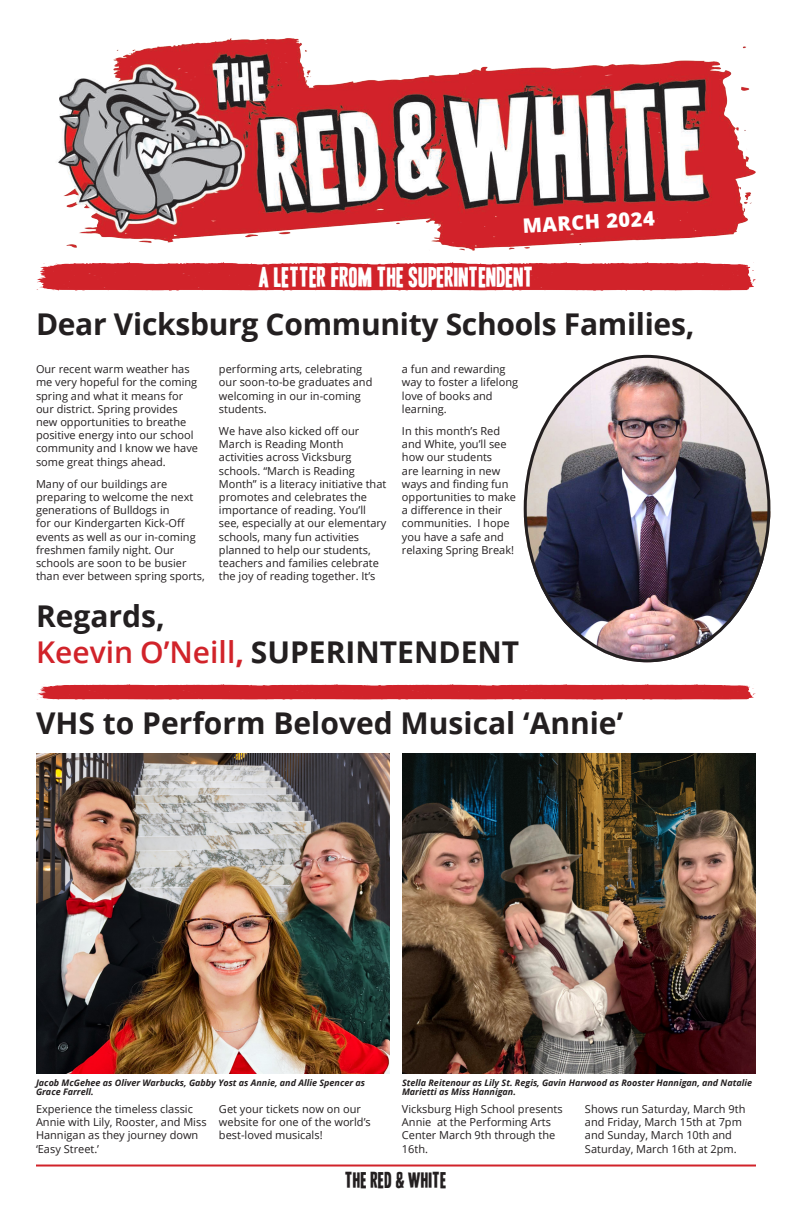
<style>
.page{position:relative;width:792px;height:1224px;background:#fff}
.page>*{position:absolute;margin:0;border:0;box-sizing:border-box;transform-origin:0 0}
.t1{font:700 30px/36px "Open Sans";color:#231f20}
.t2{font:25px "Vivela Rivoluzione Vivela Rivoluz";color:#fff}
.t3{font:20px "Vivela Rivoluzione Vivela Rivoluz";color:#231f20}
.t4{font:800 20px "Open Sans";color:#fff}
.t5{font:11px/13.2px "Open Sans";color:#231f20}
.t6{font:italic 700 9px/9px "Open Sans";color:#231f20}
.s1{font-weight:600;color:#d1232a}
.s2{color:#d1232a}
</style>
<div class="page">
<hr style="left:36px;top:1165px;width:720px;height:2px;background:#d1232a">
<img style="left:37px;top:684px;width:719px;height:16px">
<img style="left:58px;top:38px;width:698px;height:212px">
<img style="left:36px;top:262px;width:720px;height:29px">
<img style="left:524px;top:355px;width:246px;height:307px">
<img style="left:36px;top:753px;width:354px;height:321px">
<img style="left:402px;top:753px;width:354px;height:321px">
<h3 class="t4" style="left:522px;top:210px;width:134px;rotate:-3deg">MARCH 2024</h3>
<p class="t2" style="left:258px;top:266px;width:277px">A LETTER FROM THE SUPERINTENDENT</p>
<h1 class="t1" style="left:36px;top:306px;width:660px">Dear Vicksburg Community Schools Families,</h1>
<p class="t5" style="left:36px;top:362px;width:164px">Our recent warm weather has me very hopeful for the coming spring and what it means for our district. Spring provides new opportunities to breathe positive energy into our school community and I know we have some great things ahead.</p>
<p class="t5" style="left:36px;top:477px;width:170px">Many of our buildings are preparing to welcome the next generations of Bulldogs in<br>for our Kindergarten Kick-Off events as well as our in-coming freshmen family night. Our schools are soon to be busier than ever between spring sports,</p>
<p class="t5" style="left:219px;top:362px;width:155px">performing arts, celebrating our soon-to-be graduates and welcoming in our in-coming students.</p>
<p class="t5" style="left:219px;top:424px;width:169px">We have also kicked off our<br>March is Reading Month activities across Vicksburg schools. “March is Reading<br>Month” is a literacy initiative that promotes and celebrates the importance of reading. You’ll see, especially at our elementary schools, many fun activities planned to help our students, teachers and families celebrate the joy of reading together. It’s</p>
<p class="t5" style="left:402px;top:362px;width:118px">a fun and rewarding way to foster a lifelong love of books and learning.</p>
<p class="t5" style="left:402px;top:424px;width:116px">In this month’s Red and White, you’ll see how our students<br>are learning in new ways and finding fun opportunities to make a difference in their communities. I hope you have a safe and relaxing Spring Break!</p>
<p class="t1" style="left:36px;top:597px;width:485px">Regards,<br><span class="s1">Keevin O’Neill</span><span class="s2">,</span> SUPERINTENDENT</p>
<p class="t1" style="left:36px;top:704px;width:589px">VHS to Perform Beloved Musical ‘Annie’</p>
<p class="t6" style="left:36px;top:1078px;width:331px">Jacob McGehee as Oliver Warbucks, Gabby Yost as Annie, and Allie Spencer as<br>Grace Farrell.</p>
<p class="t6" style="left:402px;top:1078px;width:352px">Stella Reitenour as Lily St. Regis, Gavin Harwood as Rooster Hannigan, and Natalie<br>Marietti as Miss Hannigan.</p>
<p class="t5" style="left:36px;top:1102px;width:172px">Experience the timeless classic<br>Annie with Lily, Rooster, and Miss<br>Hannigan as they journey down ‘Easy Street.’</p>
<p class="t5" style="left:219px;top:1102px;width:153px">Get your tickets now on our website for one of the world’s best-loved musicals!</p>
<p class="t5" style="left:402px;top:1102px;width:162px">Vicksburg High School presents<br>Annie at the Performing Arts<br>Center March 9th through the<br>16th.</p>
<p class="t5" style="left:585px;top:1102px;width:162px">Shows run Saturday, March 9th and Friday, March 15th at 7pm and Sunday, March 10th and<br>Saturday, March 16th at 2pm.</p>
<h3 class="t3" style="left:345px;top:1171px;width:103px">THE RED &amp; WHITE</h3>
</div>
